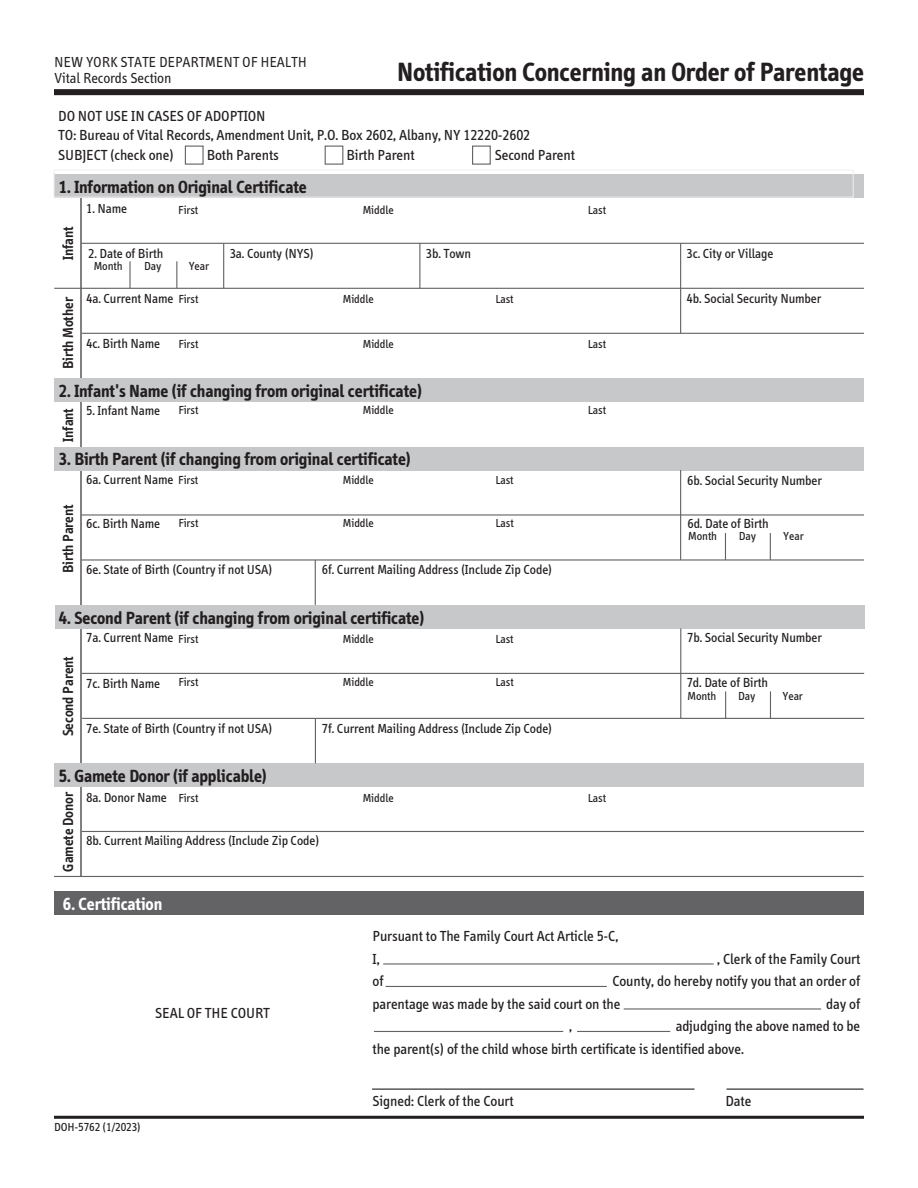
<style>
.page{position:relative;width:918px;height:1188px;background:#fff}
.page>*{position:absolute;margin:0;border:0;box-sizing:border-box;transform-origin:0 0}
.t1{font:700 27px "Info";color:#231f20}
.t2{font:700 18px "Info";color:#231f20}
.t3{font:700 18px "Info";color:#fff}
.t4{font:15px/22.5px "Info";color:#231f20}
.t5{font:600 15px "Info";color:#231f20}
.t6{font:15px/16.5px "Info";color:#231f20}
.t7{font:13.5px "Info";color:#231f20}
.t8{font:12px "Info";color:#231f20}
</style>
<div class="page">
<hr style="left:80px;top:186px;width:2px;height:690px;background:#231f20">
<div style="left:54px;top:89px;width:810px;height:6px;background:#231f20"></div>
<div style="left:185px;top:146px;width:19px;height:19px;background:#fff;border:1px solid #636366"></div>
<div style="left:472px;top:146px;width:19px;height:19px;background:#fff;border:1px solid #636366"></div>
<div style="left:54px;top:174px;width:810px;height:24px;background:#c7c8ca"></div>
<div style="left:54px;top:378px;width:810px;height:24px;background:#c7c8ca"></div>
<div style="left:54px;top:447px;width:810px;height:24px;background:#c7c8ca"></div>
<div style="left:56px;top:605px;width:810px;height:24px;background:#c7c8ca"></div>
<div style="left:54px;top:763px;width:810px;height:24px;background:#c7c8ca"></div>
<div style="left:325px;top:146px;width:18px;height:19px;background:#fff;border:1px solid #636366"></div>
<hr style="left:54px;top:288px;width:810px;height:1px;background:#636366">
<hr style="left:82px;top:243px;width:782px;height:1px;background:#636366">
<hr style="left:82px;top:333px;width:782px;height:1px;background:#636366">
<hr style="left:223px;top:243px;width:1px;height:45px;background:#636366">
<svg style="left:176px;top:261px;width:1px;height:27px"></svg>
<hr style="left:129px;top:261px;width:2px;height:27px;background:#636366">
<hr style="left:680px;top:243px;width:1px;height:90px;background:#636366">
<hr style="left:419px;top:243px;width:1px;height:45px;background:#636366">
<hr style="left:82px;top:559px;width:782px;height:2px;background:#636366">
<hr style="left:82px;top:514px;width:782px;height:2px;background:#636366">
<hr style="left:680px;top:470px;width:1px;height:45px;background:#636366">
<svg style="left:770px;top:533px;width:1px;height:26px"></svg>
<svg style="left:725px;top:533px;width:1px;height:26px"></svg>
<hr style="left:315px;top:560px;width:1px;height:45px;background:#636366">
<hr style="left:82px;top:718px;width:782px;height:1px;background:#636366">
<hr style="left:82px;top:673px;width:782px;height:1px;background:#636366">
<hr style="left:680px;top:628px;width:1px;height:90px;background:#636366">
<svg style="left:770px;top:691px;width:1px;height:27px"></svg>
<svg style="left:725px;top:691px;width:1px;height:27px"></svg>
<hr style="left:315px;top:718px;width:1px;height:45px;background:#636366">
<hr style="left:680px;top:515px;width:1px;height:45px;background:#636366">
<hr style="left:82px;top:831px;width:782px;height:1px;background:#636366">
<div style="left:54px;top:891px;width:810px;height:24px;background:#636366"></div>
<hr style="left:54px;top:876px;width:810px;height:1px;background:#636366">
<hr style="left:54px;top:1116px;width:810px;height:3px;background:#231f20">
<hr style="left:383px;top:963px;width:331px;height:2px;background:#636366">
<hr style="left:386px;top:986px;width:221px;height:1px;background:#636366">
<hr style="left:624px;top:1008px;width:197px;height:2px;background:#636366">
<hr style="left:374px;top:1031px;width:189px;height:1px;background:#636366">
<hr style="left:577px;top:1031px;width:93px;height:1px;background:#636366">
<hr style="left:372px;top:1089px;width:323px;height:1px;background:#231f20">
<hr style="left:727px;top:1089px;width:137px;height:1px;background:#231f20">
<div style="left:54px;top:170px;width:799px;height:27px;border:1px solid #efeff0"></div>
<p class="t6" style="left:54px;top:54px;width:254px">NEW YORK STATE DEPARTMENT OF HEALTH<br>Vital Records Section</p>
<h1 class="t1" style="left:397px;top:57px;width:468px">Notification Concerning an Order of Parentage</h1>
<p class="t4" style="left:58px;top:106px;width:473px;line-height:19.5px">DO NOT USE IN CASES OF ADOPTION<br>TO: Bureau of Vital Records, Amendment Unit, P.O. Box 2602, Albany, NY 12220-2602<br>SUBJECT (check one)</p>
<p class="t4" style="left:207px;top:144px;width:74px">Both Parents</p>
<p class="t4" style="left:347px;top:144px;width:70px">Birth Parent</p>
<p class="t4" style="left:495px;top:144px;width:81px">Second Parent</p>
<h2 class="t2" style="left:58px;top:177px;width:250px">1. Information on Original Certificate</h2>
<p class="t5" style="left:60px;top:260px;width:35px;rotate:-90deg">Infant</p>
<p class="t5" style="left:60px;top:369px;width:74px;rotate:-90deg">Birth Mother</p>
<p class="t7" style="left:86px;top:201px;width:42px">1. Name</p>
<p class="t8" style="left:178px;top:203px;width:21px">First</p>
<p class="t8" style="left:363px;top:203px;width:32px">Middle</p>
<p class="t8" style="left:588px;top:203px;width:20px">Last</p>
<p class="t7" style="left:230px;top:246px;width:85px">3a. County (NYS)</p>
<p class="t7" style="left:687px;top:246px;width:88px">3c. City or Village</p>
<p class="t7" style="left:687px;top:291px;width:136px">4b. Social Security Number</p>
<p class="t7" style="left:88px;top:246px;width:77px">2. Date of Birth</p>
<p class="t8" style="left:94px;top:259px;width:30px">Month</p>
<p class="t8" style="left:144px;top:259px;width:19px">Day</p>
<p class="t8" style="left:189px;top:259px;width:22px">Year</p>
<p class="t7" style="left:426px;top:246px;width:47px">3b. Town</p>
<p class="t7" style="left:86px;top:291px;width:89px">4a. Current Name</p>
<p class="t8" style="left:178px;top:292px;width:21px">First</p>
<p class="t8" style="left:343px;top:292px;width:32px">Middle</p>
<p class="t8" style="left:495px;top:292px;width:20px">Last</p>
<p class="t8" style="left:178px;top:337px;width:21px">First</p>
<p class="t8" style="left:363px;top:337px;width:32px">Middle</p>
<p class="t8" style="left:588px;top:337px;width:20px">Last</p>
<p class="t7" style="left:86px;top:336px;width:75px">4c. Birth Name</p>
<h2 class="t2" style="left:58px;top:381px;width:365px">2. Infant's Name (if changing from original certificate)</h2>
<p class="t7" style="left:86px;top:403px;width:75px">5. Infant Name</p>
<p class="t8" style="left:178px;top:403px;width:21px">First</p>
<p class="t8" style="left:363px;top:403px;width:32px">Middle</p>
<p class="t8" style="left:588px;top:403px;width:20px">Last</p>
<p class="t5" style="left:60px;top:442px;width:35px;rotate:-90deg">Infant</p>
<h2 class="t2" style="left:58px;top:449px;width:354px">3. Birth Parent (if changing from original certificate)</h2>
<p class="t7" style="left:86px;top:472px;width:89px">6a. Current Name</p>
<p class="t5" style="left:60px;top:573px;width:70px;rotate:-90deg">Birth Parent</p>
<p class="t7" style="left:687px;top:473px;width:136px">6b. Social Security Number</p>
<p class="t8" style="left:178px;top:474px;width:21px">First</p>
<p class="t8" style="left:343px;top:474px;width:32px">Middle</p>
<p class="t8" style="left:495px;top:474px;width:20px">Last</p>
<p class="t8" style="left:178px;top:516px;width:21px">First</p>
<p class="t8" style="left:343px;top:516px;width:32px">Middle</p>
<p class="t8" style="left:495px;top:516px;width:20px">Last</p>
<p class="t7" style="left:86px;top:516px;width:75px">6c. Birth Name</p>
<p class="t7" style="left:688px;top:516px;width:83px">6d. Date of Birth</p>
<p class="t7" style="left:86px;top:562px;width:187px">6e. State of Birth (Country if not USA)</p>
<p class="t7" style="left:322px;top:562px;width:232px">6f. Current Mailing Address (Include Zip Code)</p>
<h2 class="t2" style="left:58px;top:607px;width:367px">4. Second Parent (if changing from original certificate)</h2>
<p class="t7" style="left:86px;top:630px;width:89px">7a. Current Name</p>
<p class="t5" style="left:60px;top:736px;width:82px;rotate:-90deg">Second Parent</p>
<p class="t8" style="left:688px;top:530px;width:30px">Month</p>
<p class="t8" style="left:739px;top:530px;width:19px">Day</p>
<p class="t8" style="left:783px;top:530px;width:22px">Year</p>
<p class="t7" style="left:687px;top:630px;width:136px">7b. Social Security Number</p>
<p class="t7" style="left:687px;top:675px;width:83px">7d. Date of Birth</p>
<p class="t8" style="left:178px;top:632px;width:21px">First</p>
<p class="t8" style="left:343px;top:632px;width:32px">Middle</p>
<p class="t8" style="left:495px;top:632px;width:20px">Last</p>
<p class="t8" style="left:178px;top:676px;width:21px">First</p>
<p class="t8" style="left:343px;top:676px;width:32px">Middle</p>
<p class="t8" style="left:495px;top:676px;width:20px">Last</p>
<p class="t7" style="left:86px;top:676px;width:75px">7c. Birth Name</p>
<p class="t7" style="left:86px;top:721px;width:187px">7e. State of Birth (Country if not USA)</p>
<p class="t7" style="left:322px;top:721px;width:232px">7f. Current Mailing Address (Include Zip Code)</p>
<h2 class="t2" style="left:58px;top:766px;width:210px">5. Gamete Donor (if applicable)</h2>
<p class="t7" style="left:86px;top:790px;width:82px">8a. Donor Name</p>
<p class="t8" style="left:688px;top:690px;width:30px">Month</p>
<p class="t8" style="left:738px;top:690px;width:19px">Day</p>
<p class="t8" style="left:783px;top:690px;width:22px">Year</p>
<p class="t5" style="left:60px;top:872px;width:81px;rotate:-90deg">Gamete Donor</p>
<p class="t8" style="left:178px;top:792px;width:21px">First</p>
<p class="t8" style="left:363px;top:792px;width:32px">Middle</p>
<p class="t8" style="left:588px;top:792px;width:20px">Last</p>
<p class="t7" style="left:86px;top:833px;width:234px">8b. Current Mailing Address (Include Zip Code)</p>
<h2 class="t3" style="left:63px;top:893px;width:101px">6. Certification</h2>
<p class="t4" style="left:155px;top:1002px;width:116px">SEAL OF THE COURT</p>
<p class="t8" style="left:54px;top:1120px;width:88px">DOH-5762 (1/2023)</p>
<p class="t4" style="left:373px;top:925px;width:247px">Pursuant to The Family Court Act Article 5-C,<br>I,</p>
<p class="t4" style="left:717px;top:948px;width:144px">, Clerk of the Family Court</p>
<p class="t4" style="left:373px;top:970px;width:12px">of</p>
<p class="t4" style="left:373px;top:970px;width:489px;text-indent:240px">County, do hereby notify you that an order of parentage was made by the said court on the</p>
<p class="t4" style="left:826px;top:993px;width:36px">day of</p>
<p class="t4" style="left:373px;top:1015px;width:489px;text-indent:303px">adjudging the above named to be the parent(s) of the child whose birth certificate is identified above.</p>
<p class="t4" style="left:569px;top:1015px;width:4px">,</p>
<p class="t4" style="left:373px;top:1090px;width:142px">Signed: Clerk of the Court</p>
<p class="t4" style="left:726px;top:1090px;width:27px">Date</p>
</div>
